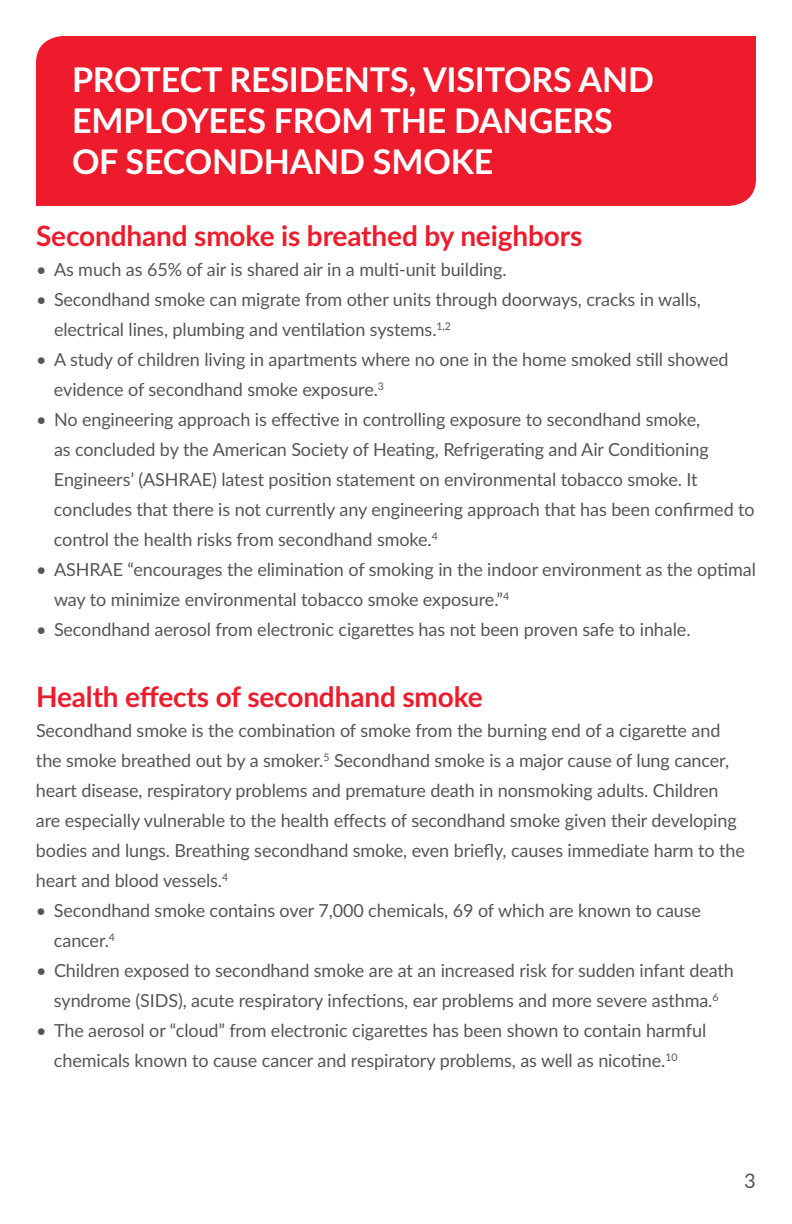
<style>
.page{position:relative;width:792px;height:1224px;background:#fff}
.page>*{position:absolute;margin:0;border:0;box-sizing:border-box;transform-origin:0 0}
.t1{font:700 34px/40.8px "Lato";letter-spacing:-.005em;color:#fff}
.t2{font:700 28px "Lato";letter-spacing:-.005em;color:#ee1b2c}
.t3{font:20px "Lato";color:#55565a}
.t4{font:18px/30px "Lato";letter-spacing:-.005em;color:#55565a}
</style>
<div class="page">
<div style="left:36px;top:36px;width:720px;height:170px;background:#ee1b2c"></div>
<h1 class="t1" style="left:72px;top:58px;width:583px">PROTECT RESIDENTS, VISITORS AND<br>EMPLOYEES FROM THE DANGERS<br>OF SECONDHAND SMOKE</h1>
<h2 class="t2" style="left:36px;top:215px;width:548px">Secondhand smoke is breathed by neighbors</h2>
<p class="t4" style="left:36px;top:253px;width:472px">• As much as 65% of air is shared air in a multi-unit building.</p>
<p class="t4" style="left:54px;top:283px;width:649px;text-indent:-18px">• Secondhand smoke can migrate from other units through doorways, cracks in walls, electrical lines, plumbing and ventilation systems.<sup>1,2</sup></p>
<p class="t4" style="left:54px;top:343px;width:676px;text-indent:-18px">• A study of children living in apartments where no one in the home smoked still showed evidence of secondhand smoke exposure.<sup>3</sup></p>
<p class="t4" style="left:54px;top:403px;width:702px;text-indent:-18px">• No engineering approach is effective in controlling exposure to secondhand smoke,<br>as concluded by the American Society of Heating, Refrigerating and Air Conditioning Engineers’ (ASHRAE) latest position statement on environmental tobacco smoke. It concludes that there is not currently any engineering approach that has been confirmed to control the health risks from secondhand smoke.<sup>4</sup></p>
<p class="t4" style="left:54px;top:553px;width:703px;text-indent:-18px">• ASHRAE “encourages the elimination of smoking in the indoor environment as the optimal way to minimize environmental tobacco smoke exposure.”<sup>4</sup></p>
<p class="t4" style="left:36px;top:613px;width:656px">• Secondhand aerosol from electronic cigarettes has not been proven safe to inhale.</p>
<h2 class="t2" style="left:36px;top:676px;width:448px">Health effects of secondhand smoke</h2>
<p class="t4" style="left:36px;top:715px;width:710px">Secondhand smoke is the combination of smoke from the burning end of a cigarette and the smoke breathed out by a smoker.<sup>5</sup> Secondhand smoke is a major cause of lung cancer, heart disease, respiratory problems and premature death in nonsmoking adults. Children are especially vulnerable to the health effects of secondhand smoke given their developing bodies and lungs. Breathing secondhand smoke, even briefly, causes immediate harm to the heart and blood vessels.<sup>4</sup></p>
<p class="t4" style="left:54px;top:895px;width:649px;text-indent:-18px">• Secondhand smoke contains over 7,000 chemicals, 69 of which are known to cause cancer.<sup>4</sup></p>
<p class="t4" style="left:36px;top:955px;width:699px;text-align:center">• Children exposed to secondhand smoke are at an increased risk for sudden infant death syndrome (SIDS), acute respiratory infections, ear problems and more severe asthma.<sup>6</sup></p>
<p class="t4" style="left:36px;top:1015px;width:672px;text-align:center">• The aerosol or “cloud” from electronic cigarettes has been shown to contain harmful chemicals known to cause cancer and respiratory problems, as well as nicotine.<sup>10</sup></p>
<p class="t3" style="left:744px;top:1167px;width:13px">3</p>
</div>
